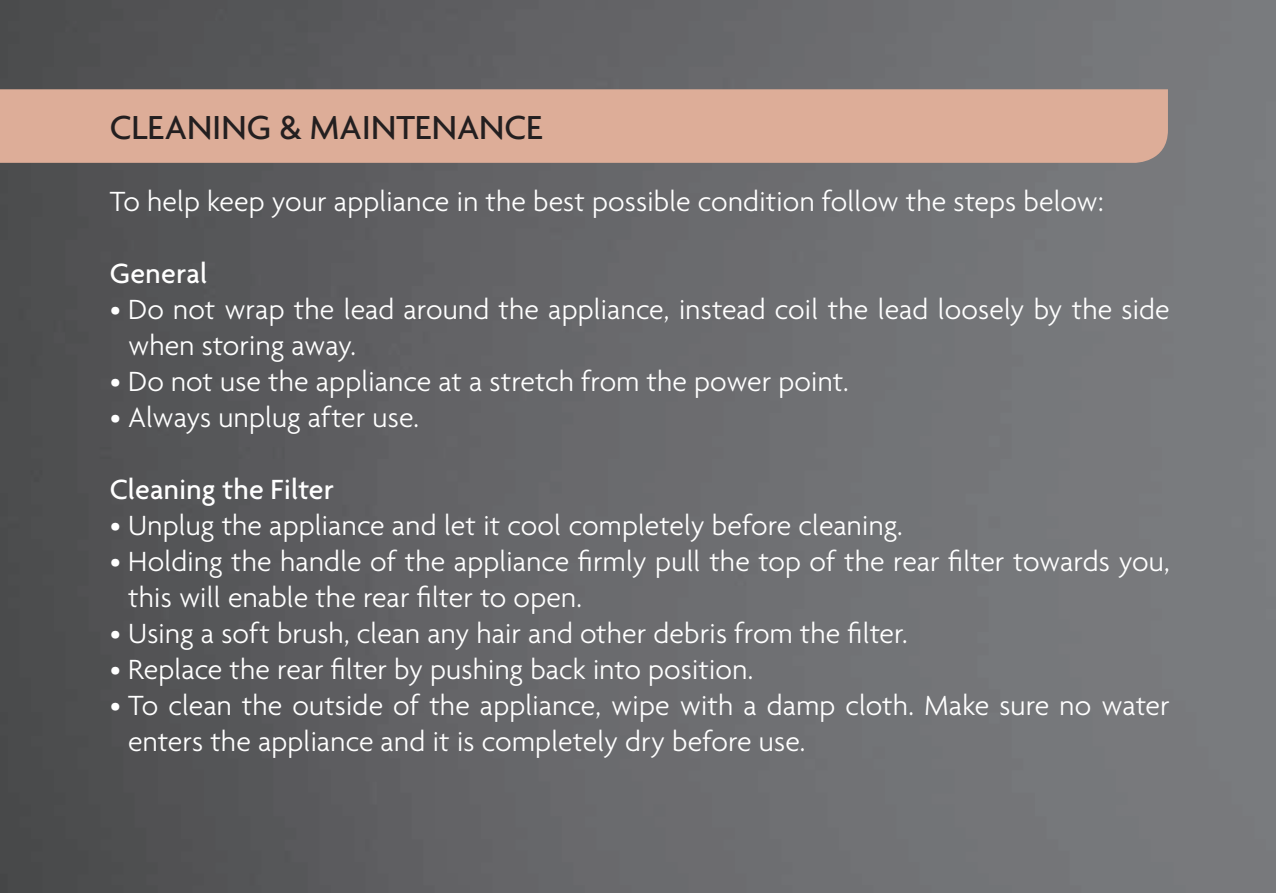
<style>
.page{position:relative;width:1276px;height:893px;background:#fff}
.page>*{position:absolute;margin:0;border:0;box-sizing:border-box;transform-origin:0 0}
.t1{font:500 36px "Agenda";color:#231f20}
.t2{font:300 30px/36px "Agenda";color:#fff}
.t3{font:500 30px "Agenda";letter-spacing:.005em;color:#fff}
</style>
<div class="page">
<img style="left:0;top:0;width:1276px;height:893px">
<div style="left:0;top:89px;width:1168px;height:74px;background:#ddad98"></div>
<p class="t1" style="left:110px;top:105px;width:434px">CLEANING &amp; MAINTENANCE</p>
<p class="t2" style="left:110px;top:183px;width:995px">To help keep your appliance in the best possible condition follow the steps below:</p>
<p class="t3" style="left:110px;top:255px;width:99px">General</p>
<p class="t2" style="left:128px;top:291px;width:1043px;text-indent:-18px">• Do not wrap the lead around the appliance, instead coil the lead loosely by the side when storing away.</p>
<p class="t2" style="left:110px;top:363px;width:740px">• Do not use the appliance at a stretch from the power point.</p>
<p class="t2" style="left:110px;top:399px;width:311px">• Always unplug after use.</p>
<p class="t3" style="left:110px;top:471px;width:226px">Cleaning the Filter</p>
<p class="t2" style="left:110px;top:507px;width:794px">• Unplug the appliance and let it cool completely before cleaning.</p>
<p class="t2" style="left:128px;top:543px;width:1043px;text-indent:-18px">• Holding the handle of the appliance firmly pull the top of the rear filter towards you, this will enable the rear filter to open.</p>
<p class="t2" style="left:110px;top:615px;width:799px">• Using a soft brush, clean any hair and other debris from the filter.</p>
<p class="t2" style="left:110px;top:651px;width:645px">• Replace the rear filter by pushing back into position.</p>
<p class="t2" style="left:128px;top:687px;width:1043px;text-indent:-18px">• To clean the outside of the appliance, wipe with a damp cloth. Make sure no water enters the appliance and it is completely dry before use.</p>
</div>
